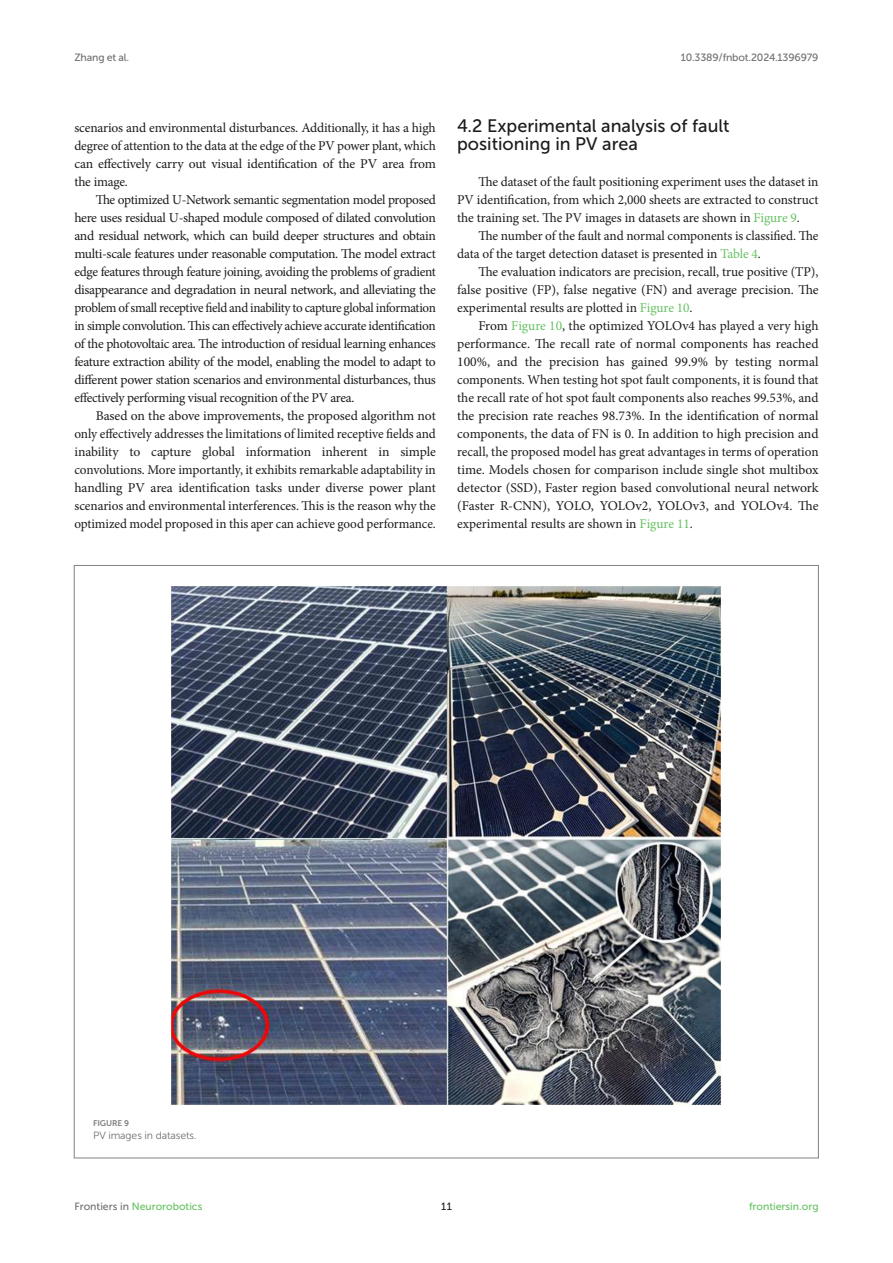
<style>
.page{position:relative;width:893px;height:1263px;background:#fff}
.page>*{position:absolute;margin:0;border:0;box-sizing:border-box;transform-origin:0 0}
.HEAD_2{font:18px/18px "Museo Sans 500";color:#1b1c1b}
.TEXT{font:13.5px/18px "Minion Pro";letter-spacing:-.01em;color:#1b1c1b;text-align:justify}
.TEXT_FLUSH{font:13.5px/18px "Minion Pro";letter-spacing:-.005em;color:#1b1c1b;text-align:justify}
.t1{font:10.5px "Museo Sans 500";color:#65c161}
.t2{font:10.5px "Museo Sans 500";letter-spacing:-.015em;color:#706f70}
.FIG_LEG{font:10.5px "Museo Sans 300";letter-spacing:-.01em;color:#706f70}
.t3{font:10.5px "Museo Sans 500";color:#1b1c1b}
.FIG_HD{font:8.25px "Museo Sans 700";letter-spacing:-.01em;color:#7e7f7f}
.s1{color:#65c161}
.s2{color:#706f70}
</style>
<div class="page">
<img style="left:171px;top:586px;width:550px;height:519px">
<p class="t2" style="left:74px;top:51px;width:56px">Zhang et al.</p>
<p class="t2" style="left:681px;top:51px;width:139px">10.3389/fnbot.2024.1396979</p>
<p class="TEXT" style="left:74px;top:119px;width:363px">scenarios and environmental disturbances. Additionally, it has a high degree of attention to the data at the edge of the PV power plant, which can effectively carry out visual identification of the PV area from the image.</p>
<p class="TEXT" style="left:74px;top:191px;width:363px;text-indent:21px">The optimized U-Network semantic segmentation model proposed here uses residual U-shaped module composed of dilated convolution and residual network, which can build deeper structures and obtain multi-scale features under reasonable computation. The model extract edge features through feature joining, avoiding the problems of gradient disappearance and degradation in neural network, and alleviating the problem of small receptive field and inability to capture global information in simple convolution. This can effectively achieve accurate identification of the photovoltaic area. The introduction of residual learning enhances feature extraction ability of the model, enabling the model to adapt to different power station scenarios and environmental disturbances, thus effectively performing visual recognition of the PV area.</p>
<p class="TEXT" style="left:74px;top:407px;width:363px;text-indent:21px">Based on the above improvements, the proposed algorithm not only effectively addresses the limitations of limited receptive fields and inability to capture global information inherent in simple convolutions. More importantly, it exhibits remarkable adaptability in handling PV area identification tasks under diverse power plant scenarios and environmental interferences. This is the reason why the optimized model proposed in this aper can achieve good performance.</p>
<p class="HEAD_2" style="left:457px;top:117px;width:274px">4.2 Experimental analysis of fault positioning in PV area</p>
<p class="TEXT_FLUSH" style="left:457px;top:173px;width:363px;text-indent:21px">The dataset of the fault positioning experiment uses the dataset in PV identification, from which 2,000 sheets are extracted to construct the training set. The PV images in datasets are shown in <span class="s1">Figure 9</span>.</p>
<p class="TEXT" style="left:457px;top:227px;width:363px;text-indent:21px">The number of the fault and normal components is classified. The data of the target detection dataset is presented in <span class="s1">Table 4</span>.</p>
<p class="TEXT" style="left:457px;top:263px;width:363px;text-indent:21px">The evaluation indicators are precision, recall, true positive (TP), false positive (FP), false negative (FN) and average precision. The experimental results are plotted in <span class="s1">Figure 10</span>.</p>
<p class="TEXT" style="left:457px;top:317px;width:363px;text-indent:21px">From <span class="s1">Figure 10</span>, the optimized YOLOv4 has played a very high performance. The recall rate of normal components has reached 100%, and the precision has gained 99.9% by testing normal components. When testing hot spot fault components, it is found that the recall rate of hot spot fault components also reaches 99.53%, and the precision rate reaches 98.73%. In the identification of normal components, the data of FN is 0. In addition to high precision and recall, the proposed model has great advantages in terms of operation time. Models chosen for comparison include single shot multibox detector (SSD), Faster region based convolutional neural network (Faster R-CNN), YOLO, YOLOv2, YOLOv3, and YOLOv4. The experimental results are shown in <span class="s1">Figure 11</span>.</p>
<p class="FIG_HD" style="left:93px;top:1118px;width:37px">FIGURE 9</p>
<p class="FIG_LEG" style="left:93px;top:1130px;width:105px">PV images in datasets.</p>
<p class="t1" style="left:74px;top:1200px;width:130px"><span class="s2">Frontiers in</span> Neurorobotics</p>
<p class="t3" style="left:441px;top:1200px;width:12px">11</p>
<p class="t1" style="left:749px;top:1200px;width:71px">frontiersin.org</p>
</div>
